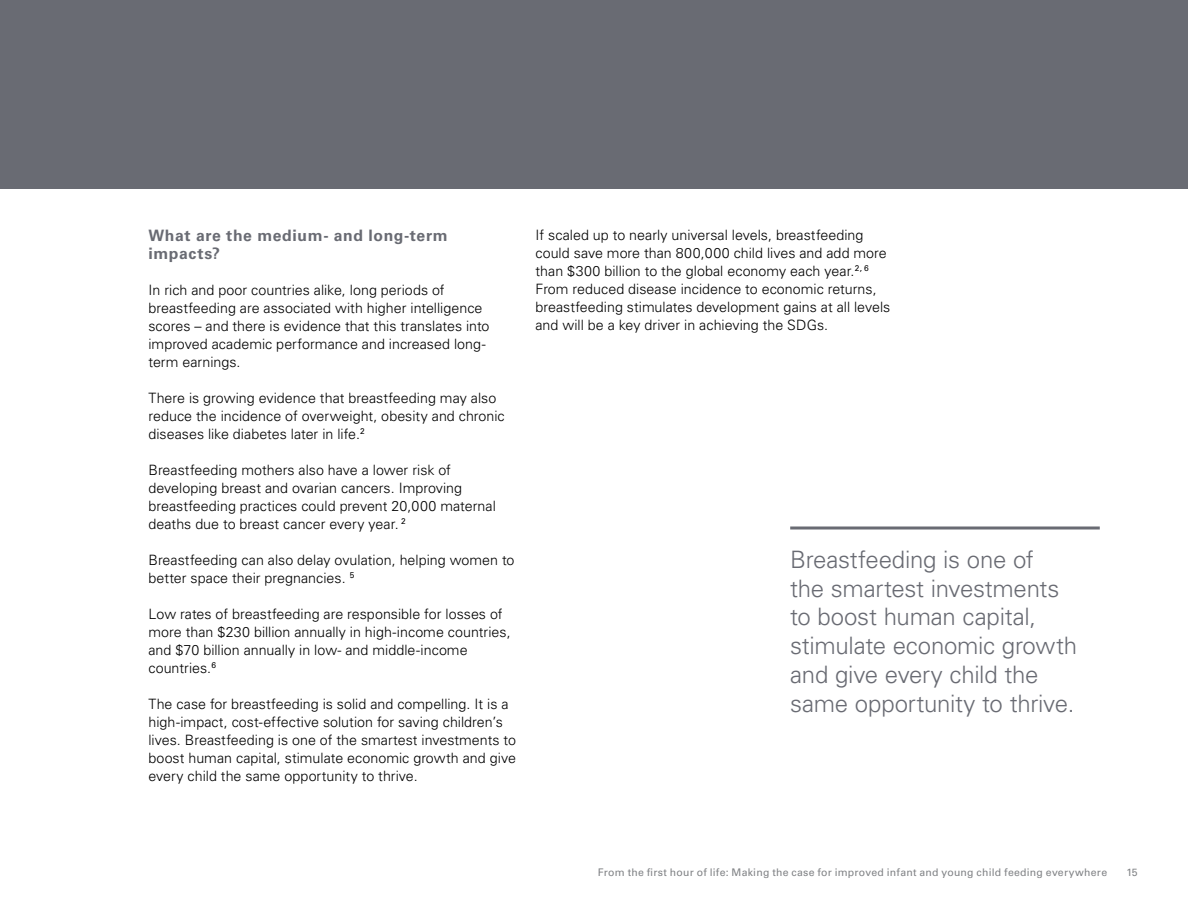
<style>
.page{position:relative;width:1188px;height:918px;background:#fff}
.page>*{position:absolute;margin:0;border:0;box-sizing:border-box;transform-origin:0 0}
.t1{font:300 24px/28.8px "Univers LT Std";letter-spacing:-.01em;color:#696b73}
.t2{font:700 15.75px/18px "Univers LT Std";letter-spacing:.04em;color:#696b73}
.t3{font:300 14.25px/18px "Univers LT Std";color:#000}
.t4{font:10.5px "Univers LT Std";letter-spacing:.02em;color:#808285}
</style>
<div class="page">
<div style="left:0;top:0;width:1188px;height:189px;background:#696b73"></div>
<svg style="left:790px;top:526px;width:310px;height:4px"></svg>
<p class="t2" style="left:148px;top:226px;width:301px">What are the medium- and long-term impacts?</p>
<p class="t3" style="left:148px;top:281px;width:343px">In rich and poor countries alike, long periods of breastfeeding are associated with higher intelligence scores – and there is evidence that this translates into improved academic performance and increased long&shy;term earnings.</p>
<p class="t3" style="left:148px;top:389px;width:358px">There is growing evidence that breastfeeding may also reduce the incidence of overweight, obesity and chronic diseases like diabetes later in life.<sup>2</sup></p>
<p class="t3" style="left:148px;top:461px;width:349px">Breastfeeding mothers also have a lower risk of developing breast and ovarian cancers. Improving breastfeeding practices could prevent 20,000 maternal deaths due to breast cancer every year. <sup>2</sup></p>
<p class="t3" style="left:148px;top:551px;width:368px">Breastfeeding can also delay ovulation, helping women to better space their pregnancies. <sup>5</sup></p>
<p class="t3" style="left:148px;top:605px;width:364px">Low rates of breastfeeding are responsible for losses of more than $230 billion annually in high-income countries, and $70 billion annually in low- and middle-income countries.<sup>6</sup></p>
<p class="t3" style="left:149px;top:695px;width:369px">The case for breastfeeding is solid and compelling. It is a high-impact, cost-effective solution for saving children’s lives. Breastfeeding is one of the smartest investments to boost human capital, stimulate economic growth and give every child the same opportunity to thrive.</p>
<p class="t3" style="left:535px;top:226px;width:356px">If scaled up to nearly universal levels, breastfeeding could save more than 800,000 child lives and add more than $300 billion to the global economy each year.<sup>2,</sup> <sup>6<br></sup>From reduced disease incidence to economic returns, breastfeeding stimulates development gains at all levels and will be a key driver in achieving the SDGs.</p>
<h1 class="t1" style="left:790px;top:545px;width:288px">Breastfeeding is one of<br>the smartest investments to boost human capital, stimulate economic growth and give every child the same opportunity to thrive.</h1>
<p class="t4" style="left:598px;top:866px;width:511px">From the first hour of life: Making the case for improved infant and young child feeding everywhere</p>
<p class="t4" style="left:1126px;top:866px;width:13px">15</p>
</div>
